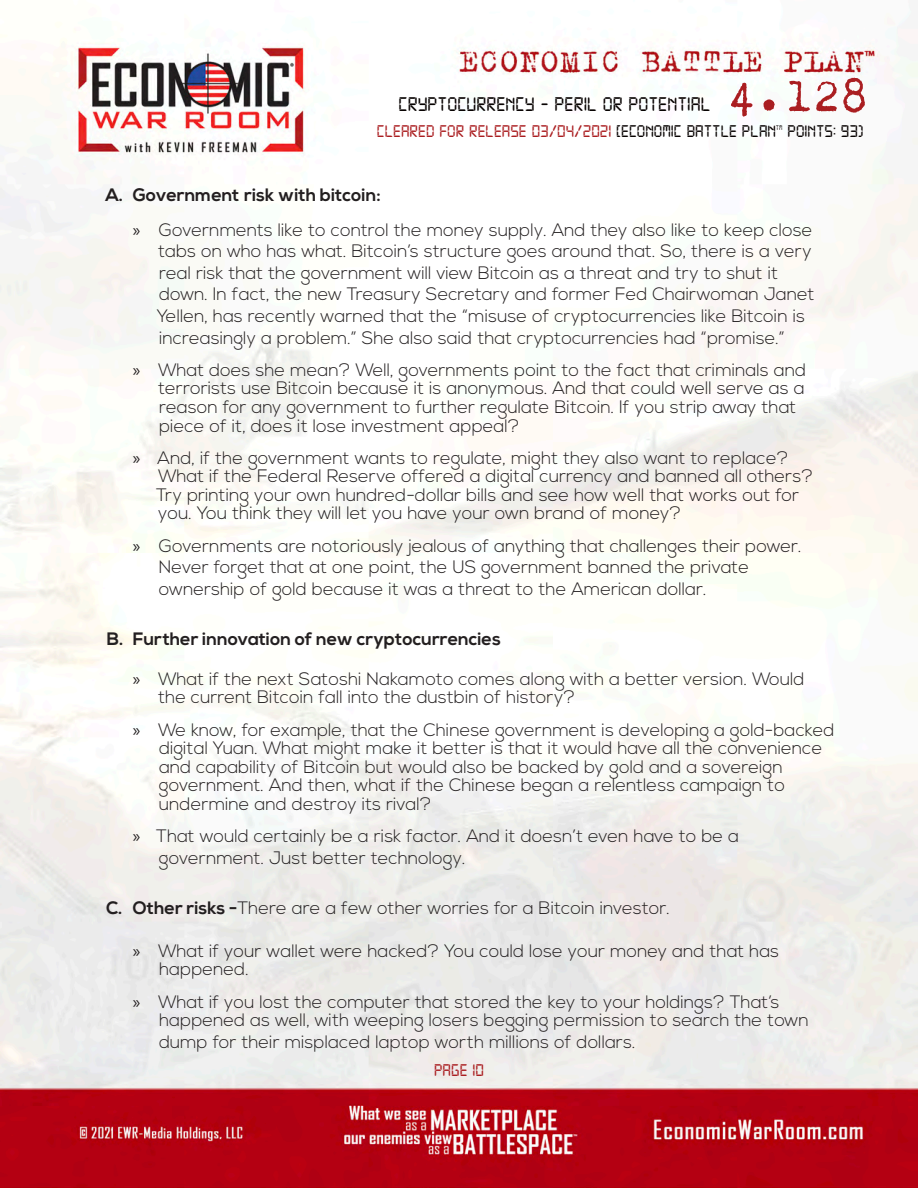
<style>
.page{position:relative;width:918px;height:1188px;background:#fff}
.page>*{position:absolute;margin:0;border:0;box-sizing:border-box;transform-origin:0 0}
.t1{font:51px "Trixie";color:#aa1e21}
.t2{font:21px "Digital 7";color:#080302}
.t3{font:300 18px/18.6px "Nexa";color:#231f20}
.t4{font:700 18px "Nexa";color:#231f20}
.t5{font:18px "Digital 7";color:#aa1e21}
.t6{font:18px "Digital 7";color:#080302}
.t7{font:7.05px "Digital 7";color:#080302}
.s1{color:#080302}
.s2{font-family:"Myriad Pro";font-weight:400}
.s3{font-weight:700}
</style>
<div class="page">
<img style="left:0;top:5px;width:918px;height:1183px">
<h1 class="t1" style="left:728px;top:62px;width:142px">4.128</h1>
<p class="t5" style="left:377px;top:123px;width:401px">CLEARED FOR RELEASE 03/04/2021 <span class="s1">[ECONOMIC BATTLE PLAN</span></p>
<p class="t7" style="left:776px;top:124px;width:8px">TM</p>
<p class="t6" style="left:788px;top:123px;width:78px">POINTS: 93)</p>
<p class="t2" style="left:399px;top:95px;width:314px">CRYPTOCURRENCY - PERIL OR POTENTIAL</p>
<p class="t4" style="left:105px;top:185px;width:277px">A. Government risk with bitcoin:</p>
<p class="t3" style="left:157px;top:219px;width:659px;line-height:21.6px;text-indent:-24px"><span class="s2">»</span> Governments like to control the money supply. And they also like to keep close tabs on who has what. Bitcoin’s structure goes around that. So, there is a very real risk that the government will view Bitcoin as a threat and try to shut it down. In fact, the new Treasury Secretary and former Fed Chairwoman Janet Yellen, has recently warned that the “misuse of cryptocurrencies like Bitcoin is increasingly a problem.” She also said that cryptocurrencies had “promise.”</p>
<p class="t3" style="left:158px;top:361px;width:650px;text-indent:-25px"><span class="s2">»</span> What does she mean? Well, governments point to the fact that criminals and terrorists use Bitcoin because it is anonymous. And that could well serve as a reason for any government to further regulate Bitcoin. If you strip away that piece of it, does it lose investment appeal?</p>
<p class="t3" style="left:156px;top:449px;width:658px;text-indent:-23px"><span class="s2">»</span> And, if the government wants to regulate, might they also want to replace?<br>What if the Federal Reserve offered a digital currency and banned all others?<br>Try printing your own hundred-dollar bills and see how well that works out for you. You think they will let you have your own brand of money?</p>
<p class="t3" style="left:159px;top:535px;width:644px;line-height:21.6px;text-indent:-26px"><span class="s2">»</span> Governments are notoriously jealous of anything that challenges their power.<br>Never forget that at one point, the US government banned the private ownership of gold because it was a threat to the American dollar.</p>
<p class="t4" style="left:107px;top:628px;width:396px">B. Further innovation of new cryptocurrencies</p>
<p class="t3" style="left:158px;top:670px;width:648px;text-indent:-25px"><span class="s2">»</span> What if the next Satoshi Nakamoto comes along with a better version. Would the current Bitcoin fall into the dustbin of history?</p>
<p class="t3" style="left:159px;top:721px;width:677px;text-indent:-26px"><span class="s2">»</span> We know, for example, that the Chinese government is developing a gold-backed digital Yuan. What might make it better is that it would have all the convenience and capability of Bitcoin but would also be backed by gold and a sovereign government. And then, what if the Chinese began a relentless campaign to undermine and destroy its rival?</p>
<p class="t3" style="left:159px;top:826px;width:582px;line-height:21.6px;text-indent:-26px"><span class="s2">»</span> That would certainly be a risk factor. And it doesn’t even have to be a government. Just better technology.</p>
<p class="t3" style="left:106px;top:899px;width:565px"><span class="s3">C. Other risks -</span>There are a few other worries for a Bitcoin investor.</p>
<p class="t3" style="left:159px;top:942px;width:622px;text-indent:-26px"><span class="s2">»</span> What if your wallet were hacked? You could lose your money and that has happened.</p>
<p class="t3" style="left:159px;top:993px;width:651px;text-indent:-26px"><span class="s2">»</span> What if you lost the computer that stored the key to your holdings? That’s happened as well, with weeping losers begging permission to search the town</p>
<p class="t3" style="left:159px;top:1033px;width:478px">dump for their misplaced laptop worth millions of dollars.</p>
<p class="t5" style="left:434px;top:1062px;width:51px">PAGE 10</p>
</div>
